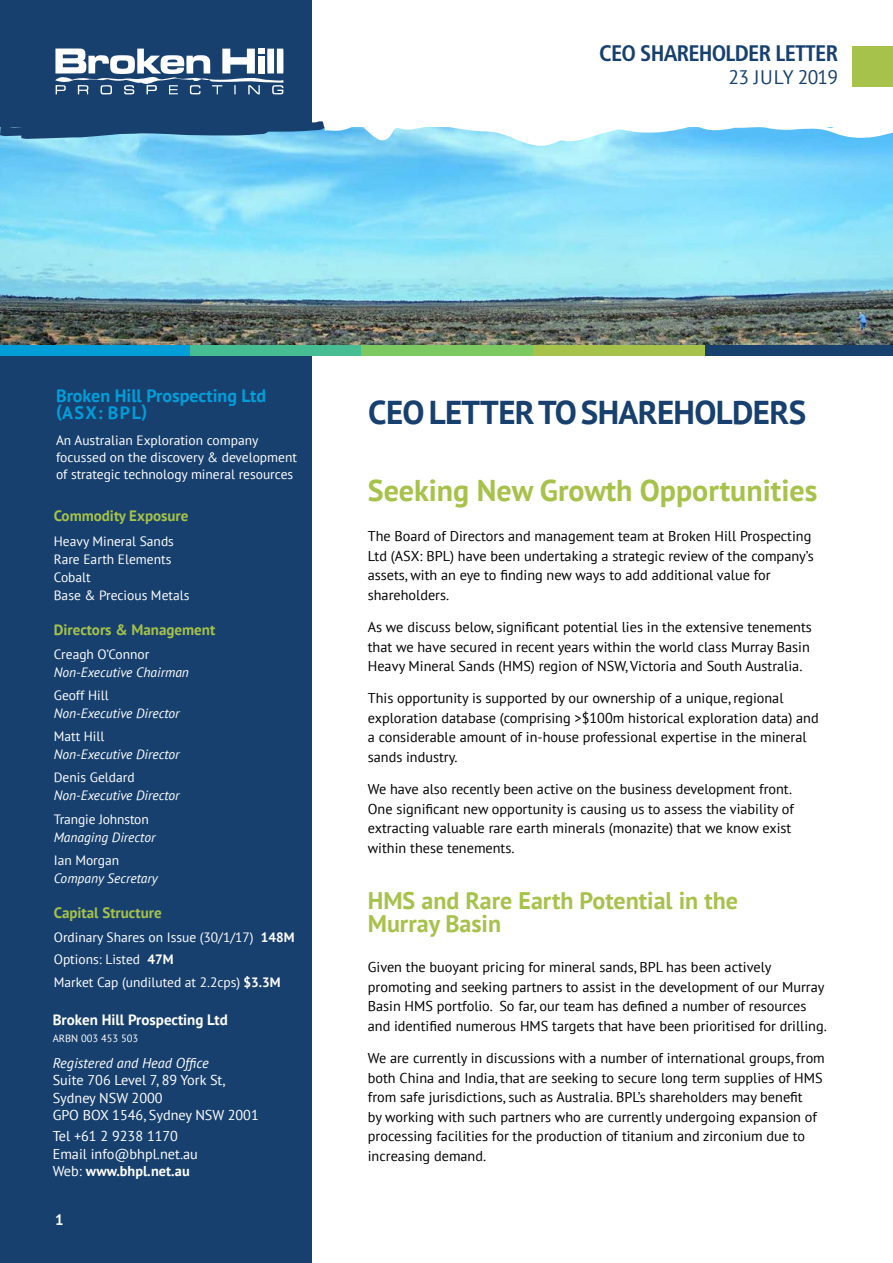
<style>
.page{position:relative;width:893px;height:1263px;background:#fff}
.page>*{position:absolute;margin:0;border:0;box-sizing:border-box;transform-origin:0 0}
.t1{font:700 33px "PT Sans";letter-spacing:-.02em;color:#17406e}
.t2{font:700 30px "PT Sans";color:#a6c24a}
.Sub_2{font:700 24px/22.5px "PT Sans";color:#a6c24a}
.t3{font:700 condensed 22.5px "Frutiger";letter-spacing:-.035em;color:#17406e}
.t4{font:19.5px "PT Sans";letter-spacing:-.035em;color:#17406e}
.t5{font:700 18px/17.2px "PT Sans";color:#009ed9}
.t6{font:700 15px "PT Sans";color:#a6c24a}
.t7{font:700 15px "PT Sans";color:#fff}
.t8{font:14.25px/19.5px "PT Sans";color:#000}
.t9{font:14.25px/17.2px "PT Sans";color:#fff}
.t10{font:13.5px/18px "PT Sans";color:#fff}
.t11{font:italic 13.5px/18px "PT Sans";color:#fff}
.t12{font:10.5px "PT Sans";color:#fff}
.s1{font-style:normal}
.s2{font-weight:700}
.s3{font-style:italic}
</style>
<div class="page">
<div style="left:0;top:0;width:312px;height:1263px;background:#17406e"></div>
<img style="left:0;top:147px;width:893px;height:198px">
<div style="left:704px;top:345px;width:189px;height:11px;background:#17406e"></div>
<div style="left:533px;top:345px;width:171px;height:11px;background:#a6c24a"></div>
<div style="left:361px;top:345px;width:172px;height:11px;background:#7dc961"></div>
<div style="left:190px;top:345px;width:171px;height:11px;background:#47bd94"></div>
<div style="left:0;top:345px;width:190px;height:11px;background:#009ed9"></div>
<svg style="left:55px;top:49px;width:229px;height:46px"></svg>
<div style="left:853px;top:47px;width:40px;height:40px;background:#a6c24a"></div>
<svg style="left:0;top:121px;width:893px;height:26px"></svg>
<p class="t3" style="left:599px;top:40px;width:240px">CEO SHAREHOLDER LETTER</p>
<p class="t4" style="left:728px;top:64px;width:111px">23 JULY 2019</p>
<p class="t5" style="left:56px;top:386px;width:212px">Broken Hill Prospecting Ltd (ASX: BPL)</p>
<p class="t10" style="left:56px;top:431px;width:243px;line-height:17.2px">An Australian Exploration company focussed on the discovery &amp; development of strategic technology mineral resources</p>
<p class="t6" style="left:54px;top:506px;width:136px">Commodity Exposure</p>
<p class="t10" style="left:54px;top:532px;width:137px">Heavy Mineral Sands<br>Rare Earth Elements<br>Cobalt<br>Base &amp; Precious Metals</p>
<p class="t6" style="left:54px;top:619px;width:163px">Directors &amp; Management</p>
<p class="t11" style="left:54px;top:645px;width:137px"><span class="s1">Creagh O’Connor<br></span>Non-Executive Chairman</p>
<p class="t11" style="left:54px;top:686px;width:127px"><span class="s1">Geoff Hill<br></span>Non-Executive Director</p>
<p class="t11" style="left:54px;top:727px;width:127px"><span class="s1">Matt Hill<br></span>Non-Executive Director</p>
<p class="t11" style="left:54px;top:768px;width:127px"><span class="s1">Denis Geldard<br></span>Non-Executive Director</p>
<p class="t11" style="left:54px;top:809px;width:103px"><span class="s1">Trangie Johnston<br></span>Managing Director</p>
<p class="t11" style="left:54px;top:850px;width:106px"><span class="s1">Ian Morgan<br></span>Company Secretary</p>
<p class="t6" style="left:54px;top:902px;width:109px">Capital Structure</p>
<p class="t10" style="left:54px;top:928px;width:242px">Ordinary Shares on Issue (30/1/17) <span class="s2">148M</span></p>
<p class="t10" style="left:54px;top:950px;width:121px">Options: Listed <span class="s2">47M</span></p>
<p class="t10" style="left:54px;top:972px;width:228px">Market Cap (undiluted at 2.2cps) <span class="s2">$3.3M</span></p>
<p class="t7" style="left:53px;top:1010px;width:177px">Broken Hill Prospecting Ltd</p>
<p class="t12" style="left:53px;top:1032px;width:87px">ARBN 003 453 503</p>
<p class="t9" style="left:53px;top:1054px;width:208px"><span class="s3">Registered and Head Office<br></span>Suite 706 Level 7, 89 York St,<br>Sydney NSW 2000<br>GPO BOX 1546, Sydney NSW 2001</p>
<p class="t9" style="left:53px;top:1127px;width:147px">Tel +61 2 9238 1170<br>Email info@bhpl.net.au<br>Web: <span class="s2">www.bhpl.net.au</span></p>
<p class="t7" style="left:55px;top:1210px;width:10px">1</p>
<p class="t1" style="left:368px;top:391px;width:439px">CEO LETTER TO SHAREHOLDERS</p>
<p class="t2" style="left:368px;top:470px;width:451px">Seeking New Growth Opportunities</p>
<p class="t8" style="left:368px;top:526px;width:447px">The Board of Directors and management team at Broken Hill Prospecting Ltd (ASX: BPL) have been undertaking a strategic review of the company’s assets, with an eye to finding new ways to add additional value for shareholders.</p>
<p class="t8" style="left:368px;top:617px;width:446px">As we discuss below, significant potential lies in the extensive tenements that we have secured in recent years within the world class Murray Basin<br>Heavy Mineral Sands (HMS) region of NSW, Victoria and South Australia.</p>
<p class="t8" style="left:368px;top:688px;width:452px">This opportunity is supported by our ownership of a unique, regional exploration database (comprising &gt;$100m historical exploration data) and a considerable amount of in-house professional expertise in the mineral sands industry.</p>
<p class="t8" style="left:368px;top:779px;width:428px">We have also recently been active on the business development front.<br>One significant new opportunity is causing us to assess the viability of extracting valuable rare earth minerals (monazite) that we know exist within these tenements.</p>
<p class="Sub_2" style="left:368px;top:889px;width:372px">HMS and Rare Earth Potential in the<br>Murray Basin</p>
<p class="t8" style="left:368px;top:957px;width:460px">Given the buoyant pricing for mineral sands, BPL has been actively promoting and seeking partners to assist in the development of our Murray Basin HMS portfolio. So far, our team has defined a number of resources and identified numerous HMS targets that have been prioritised for drilling.</p>
<p class="t8" style="left:368px;top:1048px;width:459px">We are currently in discussions with a number of international groups, from both China and India, that are seeking to secure long term supplies of HMS from safe jurisdictions, such as Australia. BPL’s shareholders may benefit<br>by working with such partners who are currently undergoing expansion of processing facilities for the production of titanium and zirconium due to increasing demand.</p>
</div>
